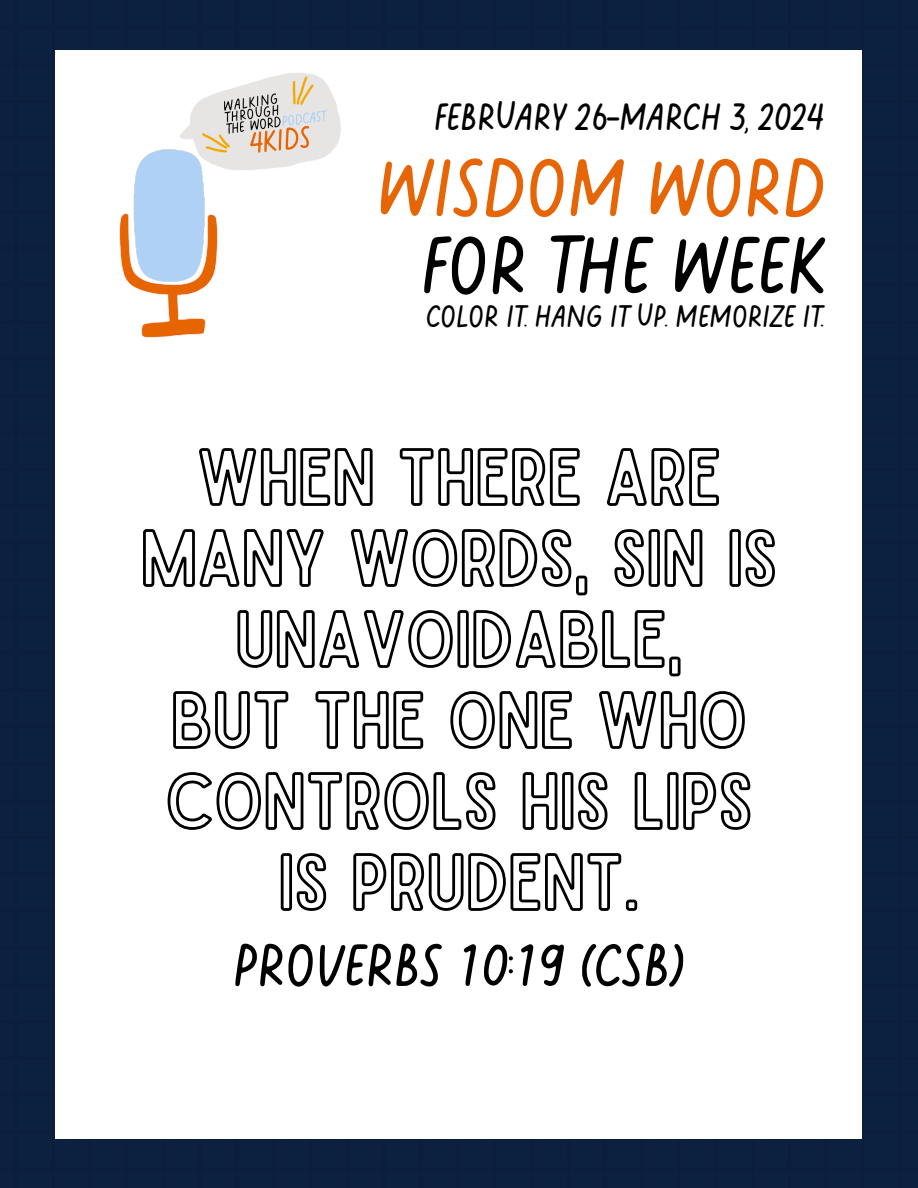
<style>
.page{position:relative;width:918px;height:1188px;background:#0c2140}
.page>*{position:absolute;margin:0;border:0;box-sizing:border-box;transform-origin:0 0}
.t1{font:81.45px "Moonlily";color:#e66607}
.t2{font:81.45px "Moonlily";color:#000}
.t3{font:59.55px "Moonlily";color:#000}
.t4{font:37.95px "Moonlily";color:#000}
.t5{font:31.05px "Moonlily";color:#000}
</style>
<div class="page">
<div style="left:56px;top:50px;width:806px;height:1088px;background:#fff"></div>
<img style="left:40px;top:36px;width:343px;height:317px">
<svg style="left:199px;top:448px;width:520px;height:58px"></svg>
<svg style="left:143px;top:529px;width:632px;height:67px"></svg>
<svg style="left:237px;top:610px;width:444px;height:67px"></svg>
<svg style="left:173px;top:691px;width:572px;height:58px"></svg>
<svg style="left:167px;top:772px;width:584px;height:58px"></svg>
<svg style="left:280px;top:853px;width:358px;height:58px"></svg>
<p class="t4" style="left:434px;top:96px;width:391px">FEBRUARY 26-MARCH 3, 2024</p>
<p class="t1" style="left:377px;top:142px;width:451px">WISDOM WORD</p>
<p class="t2" style="left:421px;top:220px;width:407px">FOR THE WEEK</p>
<p class="t5" style="left:426px;top:299px;width:399px">COLOR IT. HANG IT UP. MEMORIZE IT.</p>
<p class="t3" style="left:233px;top:932px;width:454px">PROVERBS 10:19 (CSB)</p>
</div>
